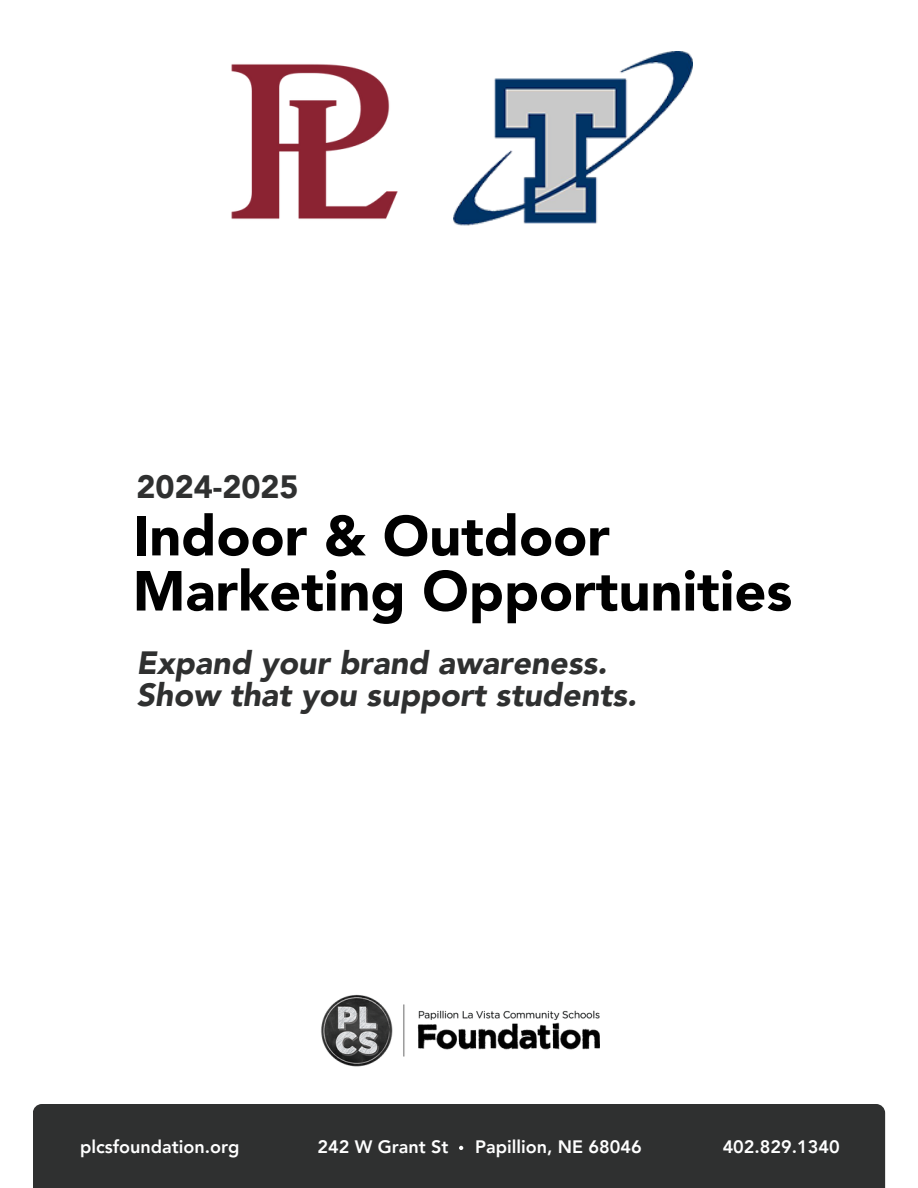
<style>
.page{position:relative;width:918px;height:1188px;background:#fff}
.page>*{position:absolute;margin:0;border:0;box-sizing:border-box;transform-origin:0 0}
.t1{font:900 55.8px/55.2px "Avenir LT Pro";color:#000}
.t2{font:italic 900 32.25px/31.5px "Avenir LT Pro";color:#2f3030}
.t3{font:900 32.25px "Avenir LT Pro";color:#2f3030}
.t4{font:800 18px "Avenir LT Pro";color:#fff}
</style>
<div class="page">
<div style="left:33px;top:1104px;width:852px;height:84px;background:#2f3030"></div>
<svg style="left:459px;top:1146px;width:4px;height:4px"></svg>
<img style="left:321px;top:994px;width:279px;height:73px">
<img style="left:231px;top:64px;width:167px;height:155px">
<img style="left:453px;top:51px;width:240px;height:175px">
<p class="t3" style="left:137px;top:474px;width:164px">2024-2025</p>
<p class="t1" style="left:133px;top:514px;width:661px">Indoor &amp; Outdoor<br>Marketing Opportunities</p>
<p class="t2" style="left:137px;top:650px;width:502px">Expand your brand awareness.<br>Show that you support students.</p>
<p class="t4" style="left:80px;top:1139px;width:161px">plcsfoundation.org</p>
<p class="t4" style="left:723px;top:1139px;width:119px">402.829.1340</p>
<p class="t4" style="left:317px;top:1139px;width:132px">242 W Grant St</p>
<p class="t4" style="left:475px;top:1139px;width:168px">Papillion, NE 68046</p>
</div>
